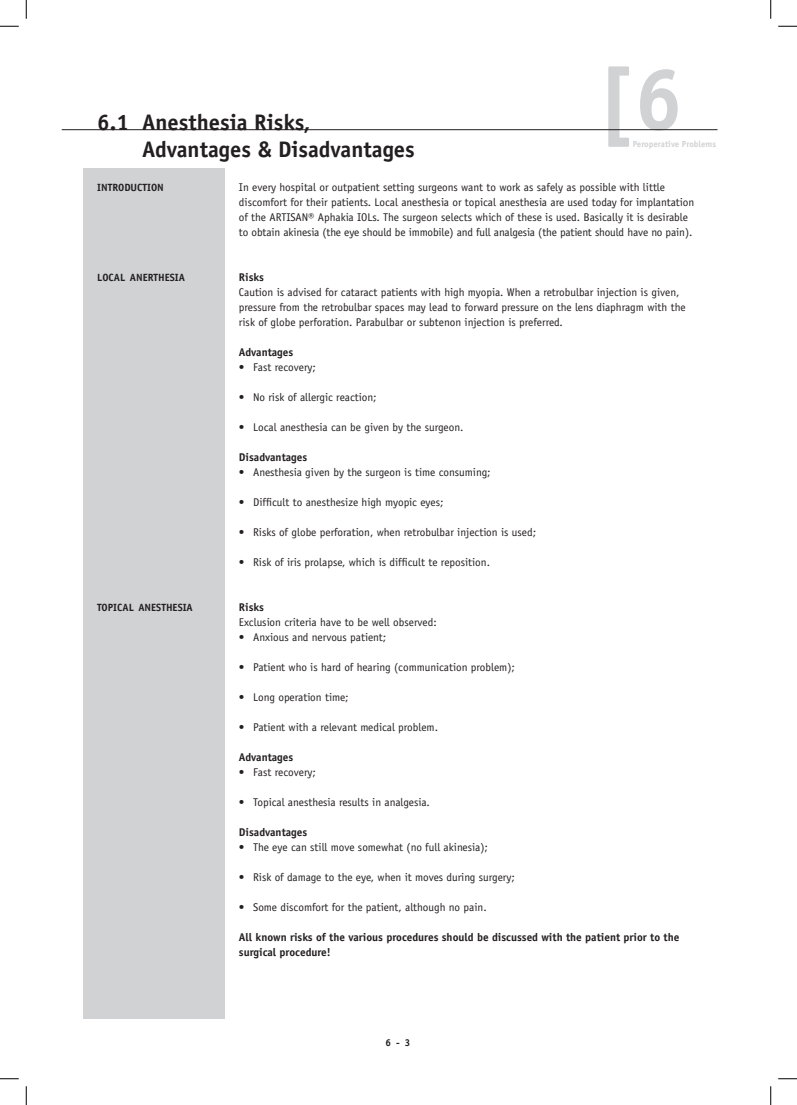
<style>
.page{position:relative;width:797px;height:1105px;background:#fff}
.page>*{position:absolute;margin:0;border:0;box-sizing:border-box;transform-origin:0 0}
.t1{font:700 87.5px "Officina Sans";color:#d1d2d4}
.t2{font:700 22.5px/27px "Officina Sans";color:#231f20}
.t3{font:11.25px/15px "Officina Sans";color:#231f20}
.t4{font:700 11.25px/15px "Officina Sans";color:#231f20}
.t5{font:700 10.5px "Officina Sans";color:#231f20}
.t6{font:700 10px "Officina Sans";color:#231f20}
.t7{font:700 8.75px "Officina Sans";color:#d1d2d4}
</style>
<div class="page">
<div style="left:83px;top:168px;width:142px;height:850px;background:#d1d2d4"></div>
<hr style="left:62px;top:129px;width:655px;height:1px;background:#231f20">
<svg style="left:0;top:25px;width:19px;height:2px"></svg>
<svg style="left:778px;top:25px;width:19px;height:2px"></svg>
<svg style="left:0;top:1078px;width:19px;height:1px"></svg>
<svg style="left:778px;top:1078px;width:19px;height:1px"></svg>
<svg style="left:25px;top:0;width:2px;height:19px"></svg>
<svg style="left:25px;top:1086px;width:2px;height:19px"></svg>
<svg style="left:770px;top:0;width:1px;height:19px"></svg>
<svg style="left:770px;top:1086px;width:1px;height:19px"></svg>
<h1 class="t1" style="left:597px;top:45px;width:87px">[6</h1>
<h2 class="t2" style="left:142px;top:108px;width:274px;text-indent:-45px">6.1 Anesthesia Risks,<br>Advantages &amp; Disadvantages</h2>
<p class="t3" style="left:239px;top:180px;width:457px">In every hospital or outpatient setting surgeons want to work as safely as possible with little discomfort for their patients. Local anesthesia or topical anesthesia are used today for implantation of the ARTISAN® Aphakia IOLs. The surgeon selects which of these is used. Basically it is desirable to obtain akinesia (the eye should be immobile) and full analgesia (the patient should have no pain).</p>
<p class="t4" style="left:239px;top:270px;width:27px">Risks</p>
<p class="t3" style="left:239px;top:285px;width:448px">Caution is advised for cataract patients with high myopia. When a retrobulbar injection is given, pressure from the retrobulbar spaces may lead to forward pressure on the lens diaphragm with the risk of globe perforation. Parabulbar or subtenon injection is preferred.</p>
<p class="t4" style="left:239px;top:345px;width:56px">Advantages</p>
<p class="t3" style="left:239px;top:360px;width:78px">• Fast recovery;</p>
<p class="t3" style="left:239px;top:390px;width:139px">• No risk of allergic reaction;</p>
<p class="t3" style="left:239px;top:420px;width:226px">• Local anesthesia can be given by the surgeon.</p>
<p class="t4" style="left:239px;top:450px;width:70px">Disadvantages</p>
<p class="t3" style="left:239px;top:465px;width:253px">• Anesthesia given by the surgeon is time consuming;</p>
<p class="t3" style="left:239px;top:495px;width:206px">• Difficult to anesthesize high myopic eyes;</p>
<p class="t3" style="left:239px;top:525px;width:298px">• Risks of globe perforation, when retrobulbar injection is used;</p>
<p class="t3" style="left:239px;top:555px;width:252px">• Risk of iris prolapse, which is difficult te reposition.</p>
<p class="t4" style="left:239px;top:600px;width:27px">Risks</p>
<p class="t3" style="left:239px;top:615px;width:199px">Exclusion criteria have to be well observed:</p>
<p class="t3" style="left:239px;top:630px;width:149px">• Anxious and nervous patient;</p>
<p class="t3" style="left:239px;top:660px;width:277px">• Patient who is hard of hearing (communication problem);</p>
<p class="t3" style="left:239px;top:690px;width:111px">• Long operation time;</p>
<p class="t3" style="left:239px;top:720px;width:201px">• Patient with a relevant medical problem.</p>
<p class="t4" style="left:239px;top:750px;width:56px">Advantages</p>
<p class="t3" style="left:239px;top:765px;width:78px">• Fast recovery;</p>
<p class="t3" style="left:239px;top:795px;width:192px">• Topical anesthesia results in analgesia.</p>
<p class="t4" style="left:239px;top:825px;width:70px">Disadvantages</p>
<p class="t3" style="left:239px;top:840px;width:250px">• The eye can still move somewhat (no full akinesia);</p>
<p class="t3" style="left:239px;top:870px;width:277px">• Risk of damage to the eye, when it moves during surgery;</p>
<p class="t3" style="left:239px;top:900px;width:249px">• Some discomfort for the patient, although no pain.</p>
<p class="t4" style="left:239px;top:930px;width:442px">All known risks of the various procedures should be discussed with the patient prior to the surgical procedure!</p>
<p class="t7" style="left:632px;top:139px;width:85px">Peroperative Problems</p>
<p class="t5" style="left:97px;top:181px;width:68px">INTRODUCTION</p>
<p class="t5" style="left:97px;top:271px;width:89px">LOCAL ANERTHESIA</p>
<p class="t5" style="left:97px;top:601px;width:97px">TOPICAL ANESTHESIA</p>
<p class="t6" style="left:385px;top:1036px;width:26px">6 - 3</p>
</div>
